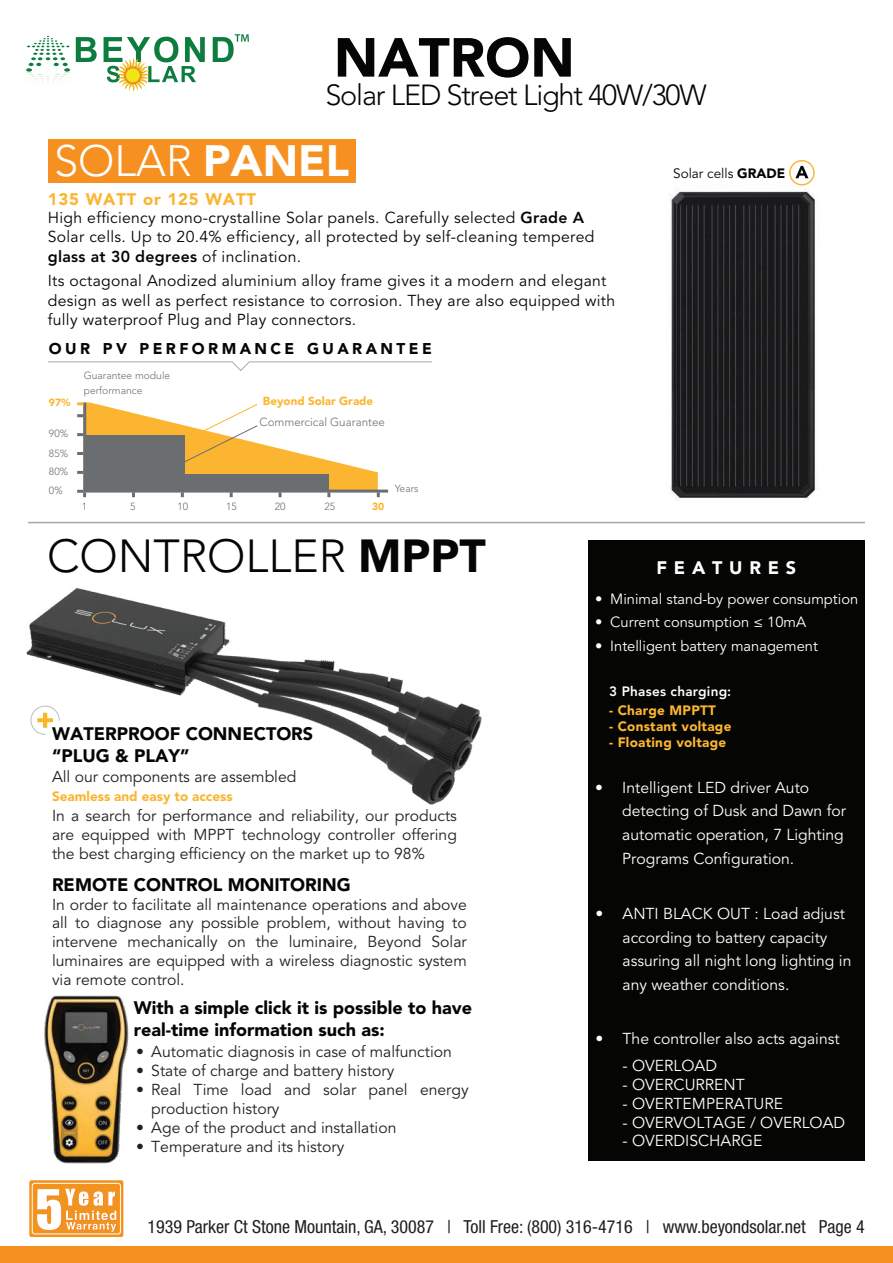
<style>
.page{position:relative;width:893px;height:1263px;background:#fff}
.page>*{position:absolute;margin:0;border:0;box-sizing:border-box;transform-origin:0 0}
.t1{font:900 54.45px "Avenir LT Std";color:#050504}
.t2{font:300 45.9px "Avenir LT Std";color:#050504}
.t3{font:300 43.5px "Avenir LT Std";color:#fff}
.t4{font:300 28.95px "Avenir LT Std";letter-spacing:-.04em;color:#050504}
.t5{font:900 18px/21.6px "Avenir LT Std";color:#050504}
.t6{font:condensed 18px "Helvetica Neue LT Pro";color:#211e1e}
.t7{font:900 18px "Avenir LT Std";color:#fff}
.t8{font:900 16.65px "Avenir";letter-spacing:.05em;color:#fcb531}
.t9{font:15.75px/18.9px "Avenir";color:#231f20;text-align:justify}
.t10{font:15.75px/19.2px "Avenir LT Std";letter-spacing:.02em;color:#050504}
.t11{font:15.75px/23.7px "Avenir";color:#fff}
.t12{font:900 15.45px "Avenir LT Std";letter-spacing:.22em;color:#050504}
.t13{font:14.7px "Avenir";color:#fff}
.t14{font:900 13.5px "Avenir LT Std";letter-spacing:.02em;color:#fcb531}
.t15{font:900 13.5px "Avenir LT Std";color:#fcb531}
.t16{font:800 13.5px "Avenir LT Std";letter-spacing:.02em;color:#fff}
.t17{font:13.5px "Avenir";color:#050504}
.t18{font:300 11.55px "Avenir LT Std";color:#6a6e71}
.t19{font:900 11.55px "Avenir LT Std";color:#fcb531}
.t20{font:300 10.35px/20.1px "Avenir LT Std";color:#6a6e71}
.t21{font:900 10.35px "Avenir LT Std";color:#fcb531}
.s1{font-family:"Avenir";font-weight:900}
.s2{font-weight:800}
.s3{font-weight:900}
</style>
<div class="page">
<img style="left:669px;top:185px;width:150px;height:316px">
<div style="left:0;top:1246px;width:893px;height:17px;background:#f69121"></div>
<svg style="left:29px;top:1180px;width:94px;height:57px"></svg>
<div style="left:32px;top:1183px;width:89px;height:51px;border:1px solid #fff;border-radius:2px"></div>
<svg style="left:37px;top:1189px;width:80px;height:43px"></svg>
<hr style="left:28px;top:522px;width:837px;height:1px;background:#a7a9ac">
<svg style="left:77px;top:402px;width:312px;height:95px"></svg>
<svg style="left:48px;top:361px;width:384px;height:10px"></svg>
<svg style="left:789px;top:160px;width:26px;height:25px"></svg>
<div style="left:48px;top:139px;width:307px;height:44px;background:#f69121"></div>
<img style="left:26px;top:588px;width:456px;height:217px">
<svg style="left:30px;top:705px;width:30px;height:30px"></svg>
<img style="left:44px;top:995px;width:85px;height:169px">
<div style="left:589px;top:540px;width:276px;height:621px;background:#050504"></div>
<svg style="left:76px;top:37px;width:21px;height:25px"></svg>
<svg style="left:104px;top:37px;width:101px;height:54px"></svg>
<svg style="left:26px;top:36px;width:44px;height:44px"></svg>
<svg style="left:213px;top:34px;width:36px;height:28px"></svg>
<h1 class="t1" style="left:334px;top:25px;width:242px">NATRON</h1>
<h3 class="t4" style="left:325px;top:78px;width:383px">Solar LED Street Light 40W/30W</h3>
<h3 class="t3" style="left:54px;top:136px;width:296px">SOLAR <span class="s1">PANEL</span></h3>
<p class="t8" style="left:48px;top:187px;width:210px">135 WATT or 125 WATT</p>
<p class="t10" style="left:48px;top:209px;width:548px">High efficiency mono-crystalline Solar panels. Carefully selected <span class="s2">Grade A<br></span>Solar cells. Up to 20.4% efficiency, all protected by self-cleaning tempered <span class="s2">glass at 30 degrees</span> of inclination.</p>
<p class="t10" style="left:48px;top:272px;width:569px">Its octagonal Anodized aluminium alloy frame gives it a modern and elegant design as well as perfect resistance to corrosion. They are also equipped with fully waterproof Plug and Play connectors.</p>
<p class="t12" style="left:49px;top:339px;width:384px">OUR PV PERFORMANCE GUARANTEE</p>
<p class="t21" style="left:49px;top:396px;width:23px">97%</p>
<p class="t20" style="left:49px;top:423px;width:21px">90%<br>85%</p>
<p class="t20" style="left:49px;top:462px;width:21px;line-height:18.9px">80%<br>0%</p>
<p class="t20" style="left:84px;top:369px;width:88px;line-height:14.2px">Guarantee module performance</p>
<p class="t19" style="left:263px;top:394px;width:112px">Beyond Solar Grade</p>
<p class="t18" style="left:259px;top:415px;width:127px">Commercical Guarantee</p>
<p class="t20" style="left:82px;top:496px;width:7px">1</p>
<p class="t20" style="left:130px;top:496px;width:7px">5</p>
<p class="t20" style="left:177px;top:496px;width:12px">10</p>
<p class="t20" style="left:226px;top:496px;width:12px">15</p>
<p class="t20" style="left:275px;top:496px;width:12px">20</p>
<p class="t20" style="left:324px;top:496px;width:12px">25</p>
<p class="t21" style="left:372px;top:500px;width:14px">30</p>
<p class="t20" style="left:395px;top:479px;width:25px">Years</p>
<h2 class="t2" style="left:47px;top:530px;width:440px">CONTROLLER <span class="s3">MPPT</span></h2>
<p class="t17" style="left:673px;top:163px;width:113px">Solar cells <span class="s3">GRADE</span></p>
<p class="t7" style="left:656px;top:556px;width:141px">F E A T U R E S</p>
<p class="t5" style="left:52px;top:723px;width:263px">WATERPROOF CONNECTORS “PLUG &amp; PLAY”</p>
<p class="t9" style="left:52px;top:767px;width:246px">All our components are assembled</p>
<p class="t15" style="left:52px;top:788px;width:182px">Seamless and easy to access</p>
<p class="t9" style="left:52px;top:807px;width:407px">In a search for performance and reliability, our products are equipped with MPPT technology controller offering the best charging efficiency on the market up to 98%</p>
<p class="t5" style="left:52px;top:874px;width:300px">REMOTE CONTROL MONITORING</p>
<p class="t9" style="left:52px;top:895px;width:416px">In order to facilitate all maintenance operations and above all to diagnose any possible problem, without having to intervene mechanically on the luminaire, Beyond Solar luminaires are equipped with a wireless diagnostic system via remote control.</p>
<p class="t5" style="left:134px;top:997px;width:340px">With a simple click it is possible to have real-time information such as:</p>
<p class="t9" style="left:136px;top:1043px;width:317px">• Automatic diagnosis in case of malfunction</p>
<p class="t9" style="left:136px;top:1062px;width:260px">• State of charge and battery history</p>
<p class="t9" style="left:151px;top:1081px;width:319px;text-indent:-15px">• Real Time load and solar panel energy production history</p>
<p class="t9" style="left:136px;top:1118px;width:262px">• Age of the product and installation</p>
<p class="t9" style="left:136px;top:1137px;width:210px">• Temperature and its history</p>
<p class="t13" style="left:595px;top:588px;width:265px">• Minimal stand-by power consumption</p>
<p class="t13" style="left:595px;top:611px;width:212px">• Current consumption ≤ 10mA</p>
<p class="t13" style="left:595px;top:635px;width:224px">• Intelligent battery management</p>
<p class="t16" style="left:609px;top:683px;width:124px">3 Phases charging:</p>
<p class="t14" style="left:609px;top:702px;width:108px">- Charge MPPTT</p>
<p class="t14" style="left:609px;top:718px;width:124px">- Constant voltage</p>
<p class="t14" style="left:609px;top:735px;width:119px">- Floating voltage</p>
<p class="t11" style="left:622px;top:776px;width:225px;text-indent:-27px">• Intelligent LED driver Auto detecting of Dusk and Dawn for automatic operation, 7 Lighting<br>Programs Configuration.</p>
<p class="t11" style="left:622px;top:902px;width:230px;text-indent:-27px">• ANTI BLACK OUT : Load adjust according to battery capacity assuring all night long lighting in any weather conditions.</p>
<p class="t11" style="left:595px;top:1027px;width:246px">• The controller also acts against</p>
<p class="t11" style="left:622px;top:1054px;width:96px">- OVERLOAD</p>
<p class="t11" style="left:622px;top:1073px;width:124px">- OVERCURRENT</p>
<p class="t11" style="left:622px;top:1092px;width:162px">- OVERTEMPERATURE</p>
<p class="t11" style="left:622px;top:1111px;width:224px">- OVERVOLTAGE / OVERLOAD</p>
<p class="t11" style="left:622px;top:1130px;width:141px">- OVERDISCHARGE</p>
<p class="t6" style="left:148px;top:1216px;width:719px">1939 Parker Ct Stone Mountain, GA, 30087 | Toll Free: (800) 316-4716 | www.beyondsolar.net Page 4</p>
</div>
